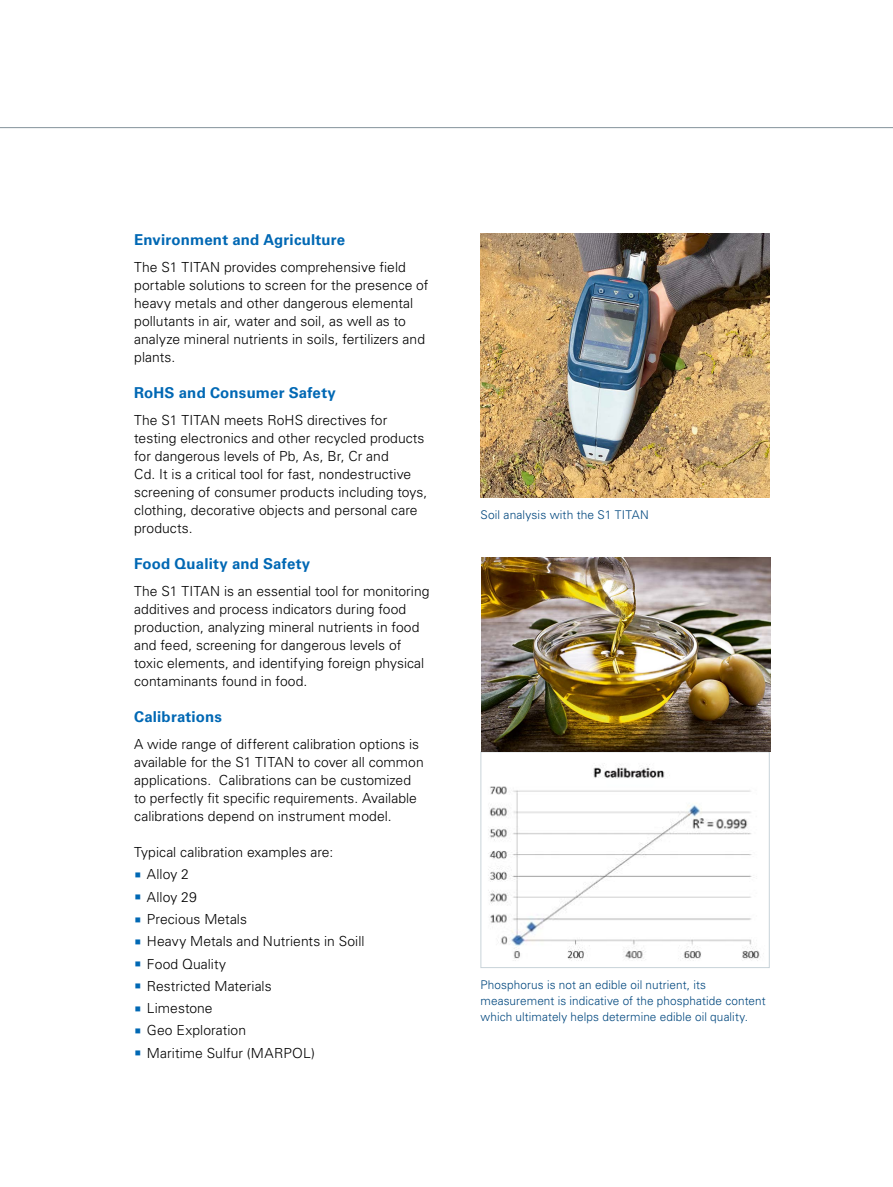
<style>
.page{position:relative;width:893px;height:1187px;background:#fff}
.page>*{position:absolute;margin:0;border:0;box-sizing:border-box;transform-origin:0 0}
.t1{font:700 15px "Univers LT Std";letter-spacing:.01em;color:#0068b4}
.t2{font:300 13.8px/18px "Univers LT Std";letter-spacing:.005em;color:#000}
.t3{font:300 12px/15.8px "Univers LT Std";letter-spacing:.01em;color:#00477e}
</style>
<div class="page">
<hr style="left:0;top:127px;width:893px;height:1px;background:#83929b">
<img style="left:488px;top:763px;width:276px;height:198px">
<div style="left:480px;top:751px;width:290px;height:216px;border:1px solid #c8d3d9"></div>
<img style="left:481px;top:557px;width:289px;height:194px">
<img style="left:480px;top:234px;width:290px;height:263px">
<p class="t1" style="left:134px;top:231px;width:213px">Environment and Agriculture</p>
<p class="t2" style="left:134px;top:258px;width:296px">The S1 TITAN provides comprehensive field portable solutions to screen for the presence of heavy metals and other dangerous elemental pollutants in air, water and soil, as well as to analyze mineral nutrients in soils, fertilizers and plants.</p>
<p class="t1" style="left:134px;top:384px;width:203px">RoHS and Consumer Safety</p>
<p class="t2" style="left:134px;top:411px;width:295px">The S1 TITAN meets RoHS directives for testing electronics and other recycled products for dangerous levels of Pb, As, Br, Cr and<br>Cd. It is a critical tool for fast, nondestructive screening of consumer products including toys, clothing, decorative objects and personal care products.</p>
<p class="t1" style="left:134px;top:555px;width:178px">Food Quality and Safety</p>
<p class="t2" style="left:134px;top:582px;width:297px">The S1 TITAN is an essential tool for monitoring additives and process indicators during food production, analyzing mineral nutrients in food and feed, screening for dangerous levels of toxic elements, and identifying foreign physical contaminants found in food.</p>
<p class="t1" style="left:134px;top:708px;width:89px">Calibrations</p>
<p class="t2" style="left:134px;top:735px;width:291px">A wide range of different calibration options is available for the S1 TITAN to cover all common applications. Calibrations can be customized to perfectly fit specific requirements. Available calibrations depend on instrument model.</p>
<p class="t2" style="left:147px;top:841px;width:219px;line-height:22.2px;text-indent:-13px">Typical calibration examples are:<br>Alloy 2<br>Alloy 29<br>Precious Metals<br>Heavy Metals and Nutrients in Soill<br>Food Quality<br>Restricted Materials<br>Limestone<br>Geo Exploration<br>Maritime Sulfur (MARPOL)</p>
<p class="t3" style="left:480px;top:507px;width:170px">Soil analysis with the S1 TITAN</p>
<p class="t3" style="left:480px;top:976px;width:287px">Phosphorus is not an edible oil nutrient, its measurement is indicative of the phosphatide content which ultimately helps determine edible oil quality.</p>
</div>
